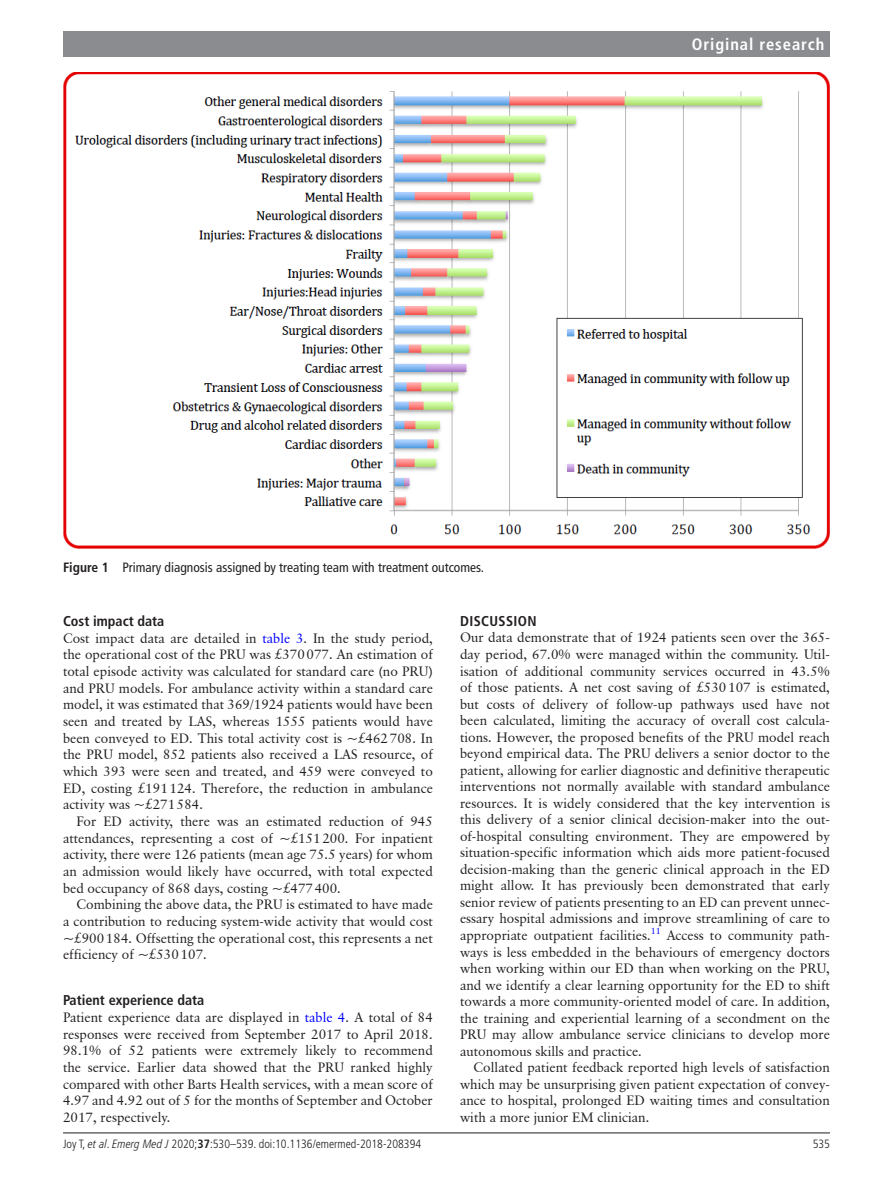
<style>
.page{position:relative;width:893px;height:1191px;background:#fff}
.page>*{position:absolute;margin:0;border:0;box-sizing:border-box;transform-origin:0 0}
.t1{font:700 condensed 16.5px "Frutiger LT Pro";letter-spacing:.055em;color:#fff}
.t2{font:700 condensed 14.25px "Frutiger LT Pro";color:#231f20}
.t3{font:13.5px/16.5px "Classical Garamond BT";color:#231f20;text-align:justify}
.t4{font:condensed 13.5px "Frutiger LT Pro";color:#231f20}
.t5{font:300 condensed 12px "Frutiger LT Pro";color:#231f20}
.s1{font-weight:700}
.s2{color:#00f}
.s3{font-style:italic}
</style>
<div class="page">
<hr style="left:63px;top:1132px;width:767px;height:1px;background:#231f20">
<div style="left:63px;top:31px;width:767px;height:25px;background:#8a8c8f"></div>
<img style="left:63px;top:72px;width:767px;height:476px">
<p class="t4" style="left:63px;top:559px;width:422px"><span class="s1">Figure 1</span> Primary diagnosis assigned by treating team with treatment outcomes.</p>
<p class="t1" style="left:692px;top:34px;width:134px">Original research</p>
<p class="t2" style="left:63px;top:612px;width:103px">Cost impact data</p>
<p class="t3" style="left:63px;top:629px;width:371px">Cost impact data are detailed in <span class="s2">table 3</span>. In the study period, the operational cost of the PRU was £370077. An estimation of total episode activity was calculated for standard care (no PRU) and PRU models. For ambulance activity within a standard care model, it was estimated that 369/1924 patients would have been seen and treated by LAS, whereas 1555 patients would have been conveyed to ED. This total activity cost is ~£462708. In the PRU model, 852 patients also received a LAS resource, of which 393 were seen and treated, and 459 were conveyed to ED, costing £191124. Therefore, the reduction in ambulance activity was ~£271584.</p>
<p class="t3" style="left:63px;top:812px;width:371px;text-indent:14px">For ED activity, there was an estimated reduction of 945 attendances, representing a cost of ~£151200. For inpatient activity, there were 126 patients (mean age 75.5 years) for whom an admission would likely have occurred, with total expected bed occupancy of 868 days, costing ~£477400.</p>
<p class="t3" style="left:63px;top:896px;width:371px;text-indent:14px">Combining the above data, the PRU is estimated to have made a contribution to reducing system-wide activity that would cost ~£900184. Offsetting the operational cost, this represents a net efficiency of ~£530107.</p>
<p class="t2" style="left:63px;top:992px;width:143px">Patient experience data</p>
<p class="t3" style="left:63px;top:1008px;width:371px">Patient experience data are displayed in <span class="s2">table 4</span>. A total of 84 responses were received from September 2017 to April 2018.<br>98.1% of 52 patients were extremely likely to recommend the service. Earlier data showed that the PRU ranked highly compared with other Barts Health services, with a mean score of 4.97 and 4.92 out of 5 for the months of September and October 2017, respectively.</p>
<p class="t2" style="left:460px;top:612px;width:78px">Discussion</p>
<p class="t3" style="left:460px;top:629px;width:371px">Our data demonstrate that of 1924 patients seen over the 365- day period, 67.0% were managed within the community. Util&shy;isation of additional community services occurred in 43.5% of those patients. A net cost saving of £530107 is estimated, but costs of delivery of follow-up pathways used have not been calculated, limiting the accuracy of overall cost calcula&shy;tions. However, the proposed benefits of the PRU model reach beyond empirical data. The PRU delivers a senior doctor to the patient, allowing for earlier diagnostic and definitive therapeutic interventions not normally available with standard ambulance resources. It is widely considered that the key intervention is this delivery of a senior clinical decision-maker into the out&shy;of-hospital consulting environment. They are empowered by situation-specific information which aids more patient-focused decision-making than the generic clinical approach in the ED might allow. It has previously been demonstrated that early senior review of patients presenting to an ED can prevent unnec&shy;essary hospital admissions and improve streamlining of care to appropriate outpatient facilities.<sup>11</sup></p>
<p class="t3" style="left:460px;top:927px;width:371px;text-indent:207px">Access to community path&shy;ways is less embedded in the behaviours of emergency doctors when working within our ED than when working on the PRU, and we identify a clear learning opportunity for the ED to shift towards a more community-oriented model of care. In addition, the training and experiential learning of a secondment on the PRU may allow ambulance service clinicians to develop more autonomous skills and practice.</p>
<p class="t3" style="left:460px;top:1059px;width:371px;text-indent:14px">Collated patient feedback reported high levels of satisfaction which may be unsurprising given patient expectation of convey&shy;ance to hospital, prolonged ED waiting times and consultation with a more junior EM clinician.</p>
<p class="t5" style="left:63px;top:1136px;width:360px">Joy T, <span class="s3">et al</span>. <span class="s3">Emerg Med J</span> 2020;<span class="s1">37</span>:530–539. doi:10.1136/emermed-2018-208394</p>
<p class="t5" style="left:813px;top:1136px;width:19px">535</p>
</div>
